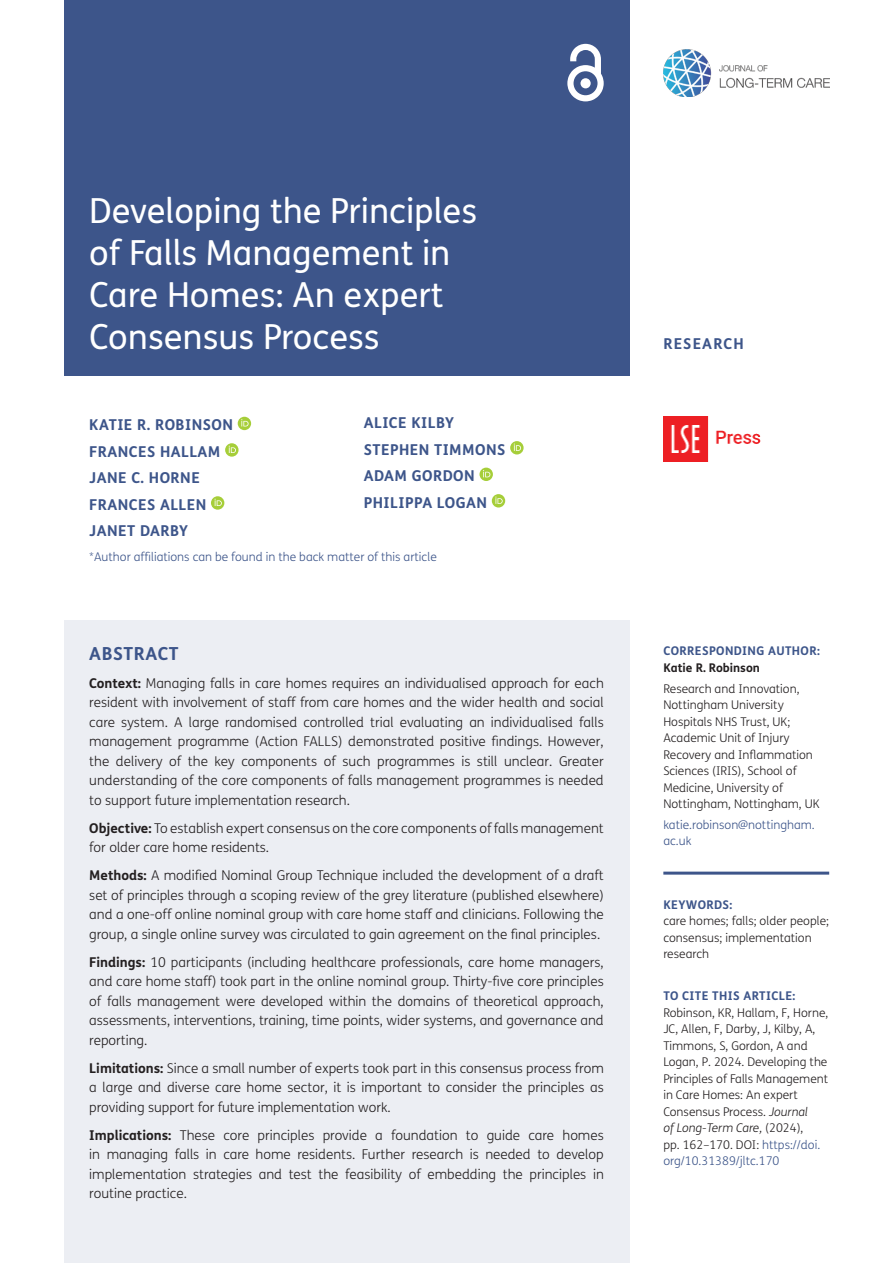
<style>
.page{position:relative;width:893px;height:1263px;background:#fff}
.page>*{position:absolute;margin:0;border:0;box-sizing:border-box;transform-origin:0 0}
.Article_Title{font:34.5px/42px "FS Me";color:#fff}
.t1{font:700 18px "FS Me";letter-spacing:.03em;color:#3d558a}
.Cover_Authors{font:700 15px "FS Me";letter-spacing:.03em;color:#3d558a}
.Cover_Authors-2{font:700 15px "FS Me";letter-spacing:.075em;color:#3d558a}
.Abstract_Copy{font:300 13.5px/19.5px "FS Me";color:#231f20;text-align:justify}
.t2{font:300 12px/16.5px "FS Me";color:#231f20}
.t3{font:300 12px/16.5px "FS Me";color:#3d558a}
.t4{font:700 12px "FS Me";letter-spacing:.03em;color:#3d558a}
.t5{font:700 12px "FS Me";color:#231f20}
.s1{font-weight:700}
.s2{font-style:italic}
.s3{color:#3d558a}
</style>
<div class="page">
<div style="left:64px;top:0;width:565px;height:376px;background:#3d558a"></div>
<svg style="left:567px;top:44px;width:37px;height:57px"></svg>
<img style="left:663px;top:49px;width:166px;height:48px">
<img style="left:663px;top:417px;width:98px;height:45px">
<div style="left:64px;top:620px;width:565px;height:643px;background:#eceef3"></div>
<hr style="left:663px;top:872px;width:166px;height:3px;background:#3d558a">
<svg style="left:238px;top:417px;width:13px;height:13px"></svg>
<svg style="left:241px;top:419px;width:8px;height:7px"></svg>
<svg style="left:225px;top:443px;width:14px;height:14px"></svg>
<svg style="left:229px;top:446px;width:7px;height:7px"></svg>
<svg style="left:211px;top:496px;width:13px;height:14px"></svg>
<svg style="left:215px;top:499px;width:7px;height:7px"></svg>
<svg style="left:510px;top:441px;width:14px;height:13px"></svg>
<svg style="left:514px;top:443px;width:7px;height:8px"></svg>
<svg style="left:479px;top:468px;width:14px;height:13px"></svg>
<svg style="left:483px;top:470px;width:7px;height:7px"></svg>
<div style="left:492px;top:494px;width:13px;height:13px;background:#a6ce39;border-radius:50%"></div>
<svg style="left:495px;top:497px;width:8px;height:7px"></svg>
<h1 class="Article_Title" style="left:89px;top:190px;width:389px">Developing the Principles of Falls Management in<br>Care Homes: An expert<br>Consensus Process</h1>
<p class="Cover_Authors" style="left:89px;top:415px;width:145px">KATIE R. ROBINSON</p>
<p class="Cover_Authors" style="left:89px;top:442px;width:133px">FRANCES HALLAM</p>
<p class="Cover_Authors" style="left:89px;top:468px;width:112px">JANE C. HORNE</p>
<p class="Cover_Authors" style="left:89px;top:495px;width:118px">FRANCES ALLEN</p>
<p class="Cover_Authors" style="left:89px;top:521px;width:100px">JANET DARBY</p>
<p class="Cover_Authors" style="left:364px;top:413px;width:92px">ALICE KILBY</p>
<p class="Cover_Authors" style="left:364px;top:440px;width:143px">STEPHEN TIMMONS</p>
<p class="Cover_Authors" style="left:364px;top:466px;width:112px">ADAM GORDON</p>
<p class="Cover_Authors" style="left:364px;top:493px;width:125px">PHILIPPA LOGAN</p>
<p class="t3" style="left:89px;top:549px;width:349px">*Author affiliations can be found in the back matter of this article</p>
<h2 class="t1" style="left:89px;top:642px;width:91px">ABSTRACT</h2>
<p class="Abstract_Copy" style="left:89px;top:673px;width:516px"><span class="s1">Context:</span> Managing falls in care homes requires an individualised approach for each resident with involvement of staff from care homes and the wider health and social care system. A large randomised controlled trial evaluating an individualised falls management programme (Action FALLS) demonstrated positive findings. However, the delivery of the key components of such programmes is still unclear. Greater understanding of the core components of falls management programmes is needed to support future implementation research.</p>
<p class="Abstract_Copy" style="left:89px;top:818px;width:516px"><span class="s1">Objective:</span> To establish expert consensus on the core components of falls management for older care home residents.</p>
<p class="Abstract_Copy" style="left:89px;top:866px;width:516px"><span class="s1">Methods:</span> A modified Nominal Group Technique included the development of a draft set of principles through a scoping review of the grey literature (published elsewhere) and a one-off online nominal group with care home staff and clinicians. Following the group, a single online survey was circulated to gain agreement on the final principles.</p>
<p class="Abstract_Copy" style="left:89px;top:952px;width:516px"><span class="s1">Findings:</span> 10 participants (including healthcare professionals, care home managers, and care home staff) took part in the online nominal group. Thirty-five core principles of falls management were developed within the domains of theoretical approach, assessments, interventions, training, time points, wider systems, and governance and reporting.</p>
<p class="Abstract_Copy" style="left:89px;top:1058px;width:516px"><span class="s1">Limitations:</span> Since a small number of experts took part in this consensus process from a large and diverse care home sector, it is important to consider the principles as providing support for future implementation work.</p>
<p class="Abstract_Copy" style="left:89px;top:1125px;width:516px"><span class="s1">Implications:</span> These core principles provide a foundation to guide care homes in managing falls in care home residents. Further research is needed to develop implementation strategies and test the feasibility of embedding the principles in routine practice.</p>
<p class="Cover_Authors-2" style="left:663px;top:334px;width:82px">RESEARCH</p>
<p class="t4" style="left:663px;top:644px;width:158px">CORRESPONDING AUTHOR:</p>
<p class="t5" style="left:663px;top:660px;width:98px">Katie R. Robinson</p>
<p class="t2" style="left:663px;top:680px;width:158px">Research and Innovation,<br>Nottingham University<br>Hospitals NHS Trust, UK;<br>Academic Unit of Injury<br>Recovery and Inflammation<br>Sciences (IRIS), School of<br>Medicine, University of<br>Nottingham, Nottingham, UK</p>
<p class="t3" style="left:663px;top:817px;width:153px">katie.robinson@nottingham. ac.uk</p>
<p class="t4" style="left:663px;top:897px;width:71px">KEYWORDS:</p>
<p class="t2" style="left:663px;top:913px;width:167px">care homes; falls; older people; consensus; implementation research</p>
<p class="t4" style="left:663px;top:988px;width:133px">TO CITE THIS ARTICLE:</p>
<p class="t2" style="left:663px;top:1004px;width:167px">Robinson, KR, Hallam, F, Horne,<br>JC, Allen, F, Darby, J, Kilby, A,<br>Timmons, S, Gordon, A and<br>Logan, P. 2024. Developing the<br>Principles of Falls Management in Care Homes: An expert<br>Consensus Process. <span class="s2">Journal<br>of Long-Term Care,</span> (2024),<br>pp. 162–170. DOI: <span class="s3">https://doi. org/10.31389/jltc.170</span></p>
</div>
